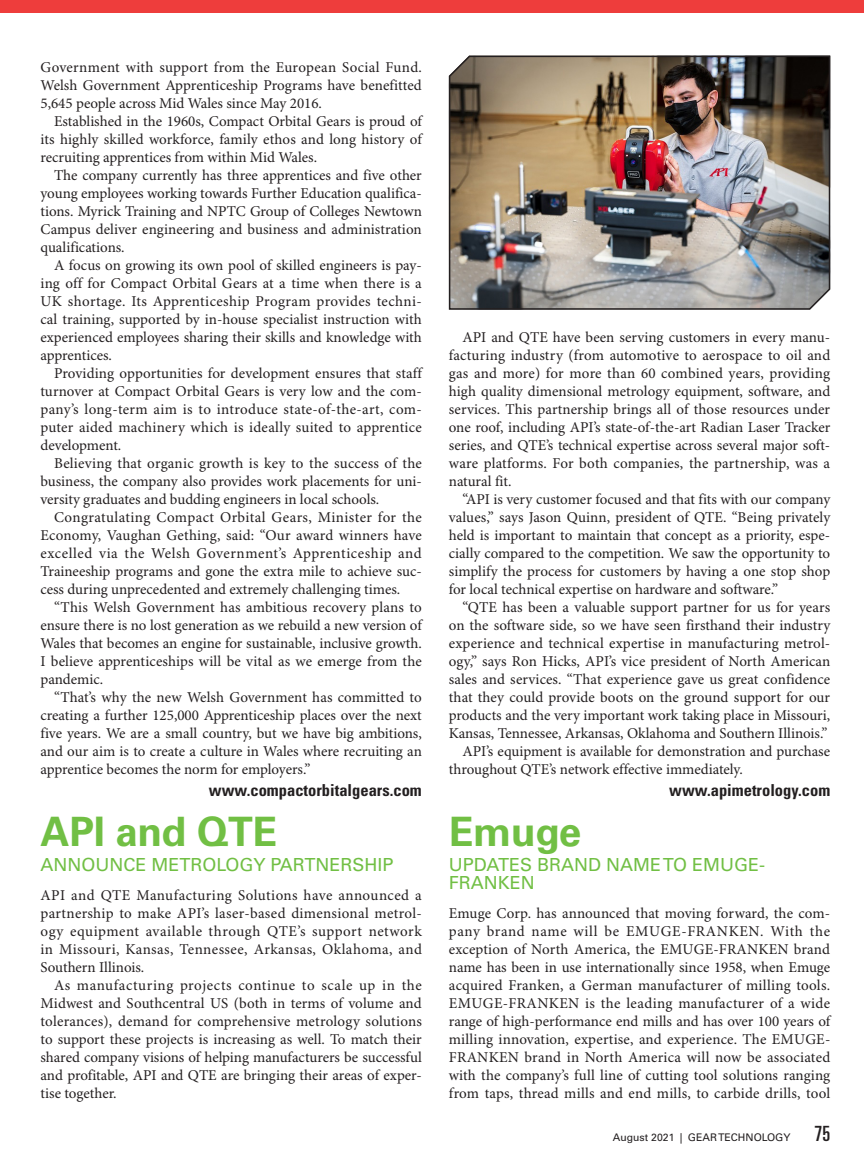
<style>
.page{position:relative;width:864px;height:1161px;background:#fff}
.page>*{position:absolute;margin:0;border:0;box-sizing:border-box;transform-origin:0 0}
.P_I_News_Header{font:700 40.5px "Univers LT Std";letter-spacing:-.01em;color:#71bf44}
.P_I_News_Sub-header{font:18px/18px "Univers LT Std";color:#71bf44}
.FMI_Weblink{font:700 condensed 16.5px "Univers LT Std";color:#231f20}
.Body_Text{font:15px/18px "Minion Pro";color:#231f20;text-align:justify}
.Body_Text_After_Head{font:15px/18px "Minion Pro";letter-spacing:.015em;color:#231f20;text-align:justify}
.t1{font:10.5px "Univers LT Std";color:#231f20}
.s1{font-stretch:ultra-condensed;font-size:21px}
</style>
<div class="page">
<img style="left:448px;top:55px;width:383px;height:255px">
<div style="left:0;top:0;width:864px;height:14px;background:#ee3d3c"></div>
<p class="Body_Text" style="left:40px;top:59px;width:383px">Government with support from the European Social Fund.<br>Welsh Government Apprenticeship Programs have benefitted 5,645 people across Mid Wales since May 2016.</p>
<p class="Body_Text" style="left:40px;top:113px;width:383px;text-indent:14px">Established in the 1960s, Compact Orbital Gears is proud of its highly skilled workforce, family ethos and long history of recruiting apprentices from within Mid Wales.</p>
<p class="Body_Text" style="left:40px;top:167px;width:383px;text-indent:14px">The company currently has three apprentices and five other young employees working towards Further Education qualifica&shy;tions. Myrick Training and NPTC Group of Colleges Newtown Campus deliver engineering and business and administration qualifications.</p>
<p class="Body_Text" style="left:40px;top:257px;width:383px;text-indent:14px">A focus on growing its own pool of skilled engineers is pay&shy;ing off for Compact Orbital Gears at a time when there is a UK shortage. Its Apprenticeship Program provides techni&shy;cal training, supported by in-house specialist instruction with experienced employees sharing their skills and knowledge with apprentices.</p>
<p class="Body_Text" style="left:40px;top:365px;width:383px;text-indent:14px">Providing opportunities for development ensures that staff turnover at Compact Orbital Gears is very low and the com&shy;pany’s long-term aim is to introduce state-of-the-art, com&shy;puter aided machinery which is ideally suited to apprentice development.</p>
<p class="Body_Text" style="left:40px;top:455px;width:383px;text-indent:14px">Believing that organic growth is key to the success of the business, the company also provides work placements for uni&shy;versity graduates and budding engineers in local schools.</p>
<p class="Body_Text" style="left:40px;top:509px;width:383px;text-indent:14px">Congratulating Compact Orbital Gears, Minister for the Economy, Vaughan Gething, said: “Our award winners have excelled via the Welsh Government’s Apprenticeship and Traineeship programs and gone the extra mile to achieve suc&shy;cess during unprecedented and extremely challenging times.</p>
<p class="Body_Text" style="left:40px;top:599px;width:383px;text-indent:14px">“This Welsh Government has ambitious recovery plans to ensure there is no lost generation as we rebuild a new version of Wales that becomes an engine for sustainable, inclusive growth.<br>I believe apprenticeships will be vital as we emerge from the pandemic.</p>
<p class="Body_Text" style="left:40px;top:689px;width:383px;text-indent:14px">“That’s why the new Welsh Government has committed to creating a further 125,000 Apprenticeship places over the next five years. We are a small country, but we have big ambitions, and our aim is to create a culture in Wales where recruiting an apprentice becomes the norm for employers.”</p>
<p class="FMI_Weblink" style="left:209px;top:780px;width:214px">www.compactorbitalgears.com</p>
<p class="P_I_News_Header" style="left:40px;top:808px;width:238px">API and QTE</p>
<p class="P_I_News_Sub-header" style="left:40px;top:855px;width:354px">ANNOUNCE METROLOGY PARTNERSHIP</p>
<p class="Body_Text_After_Head" style="left:40px;top:887px;width:383px">API and QTE Manufacturing Solutions have announced a partnership to make API’s laser-based dimensional metrol&shy;ogy equipment available through QTE’s support network in Missouri, Kansas, Tennessee, Arkansas, Oklahoma, and Southern Illinois.</p>
<p class="Body_Text" style="left:40px;top:977px;width:383px;text-indent:14px">As manufacturing projects continue to scale up in the Midwest and Southcentral US (both in terms of volume and tolerances), demand for comprehensive metrology solutions to support these projects is increasing as well. To match their shared company visions of helping manufacturers be successful and profitable, API and QTE are bringing their areas of exper&shy;tise together.</p>
<p class="Body_Text" style="left:449px;top:329px;width:383px;text-indent:14px">API and QTE have been serving customers in every manu&shy;facturing industry (from automotive to aerospace to oil and gas and more) for more than 60 combined years, providing high quality dimensional metrology equipment, software, and services. This partnership brings all of those resources under one roof, including API’s state-of-the-art Radian Laser Tracker series, and QTE’s technical expertise across several major soft&shy;ware platforms. For both companies, the partnership, was a natural fit.</p>
<p class="Body_Text" style="left:449px;top:491px;width:383px;text-indent:14px">“API is very customer focused and that fits with our company values,” says Jason Quinn, president of QTE. “Being privately held is important to maintain that concept as a priority, espe&shy;cially compared to the competition. We saw the opportunity to simplify the process for customers by having a one stop shop for local technical expertise on hardware and software.”</p>
<p class="Body_Text" style="left:449px;top:599px;width:383px;text-indent:14px">“QTE has been a valuable support partner for us for years on the software side, so we have seen firsthand their industry experience and technical expertise in manufacturing metrol&shy;ogy,” says Ron Hicks, API’s vice president of North American sales and services. “That experience gave us great confidence that they could provide boots on the ground support for our products and the very important work taking place in Missouri, Kansas, Tennessee, Arkansas, Oklahoma and Southern Illinois.”</p>
<p class="Body_Text" style="left:449px;top:743px;width:383px;text-indent:14px">API’s equipment is available for demonstration and purchase throughout QTE’s network effective immediately.</p>
<p class="FMI_Weblink" style="left:669px;top:780px;width:163px">www.apimetrology.com</p>
<p class="P_I_News_Header" style="left:449px;top:808px;width:134px">Emuge</p>
<p class="P_I_News_Sub-header" style="left:449px;top:855px;width:318px">UPDATES BRAND NAME TO EMUGE-<br>FRANKEN</p>
<p class="Body_Text_After_Head" style="left:449px;top:905px;width:383px">Emuge Corp. has announced that moving forward, the com&shy;pany brand name will be EMUGE-FRANKEN. With the exception of North America, the EMUGE-FRANKEN brand name has been in use internationally since 1958, when Emuge acquired Franken, a German manufacturer of milling tools.<br>EMUGE-FRANKEN is the leading manufacturer of a wide range of high-performance end mills and has over 100 years of milling innovation, expertise, and experience. The EMUGE-FRANKEN brand in North America will now be associated with the company’s full line of cutting tool solutions ranging from taps, thread mills and end mills, to carbide drills, tool</p>
<p class="t1" style="left:613px;top:1131px;width:219px">August 2021 | GEAR TECHNOLOGY <span class="s1">75</span></p>
</div>
